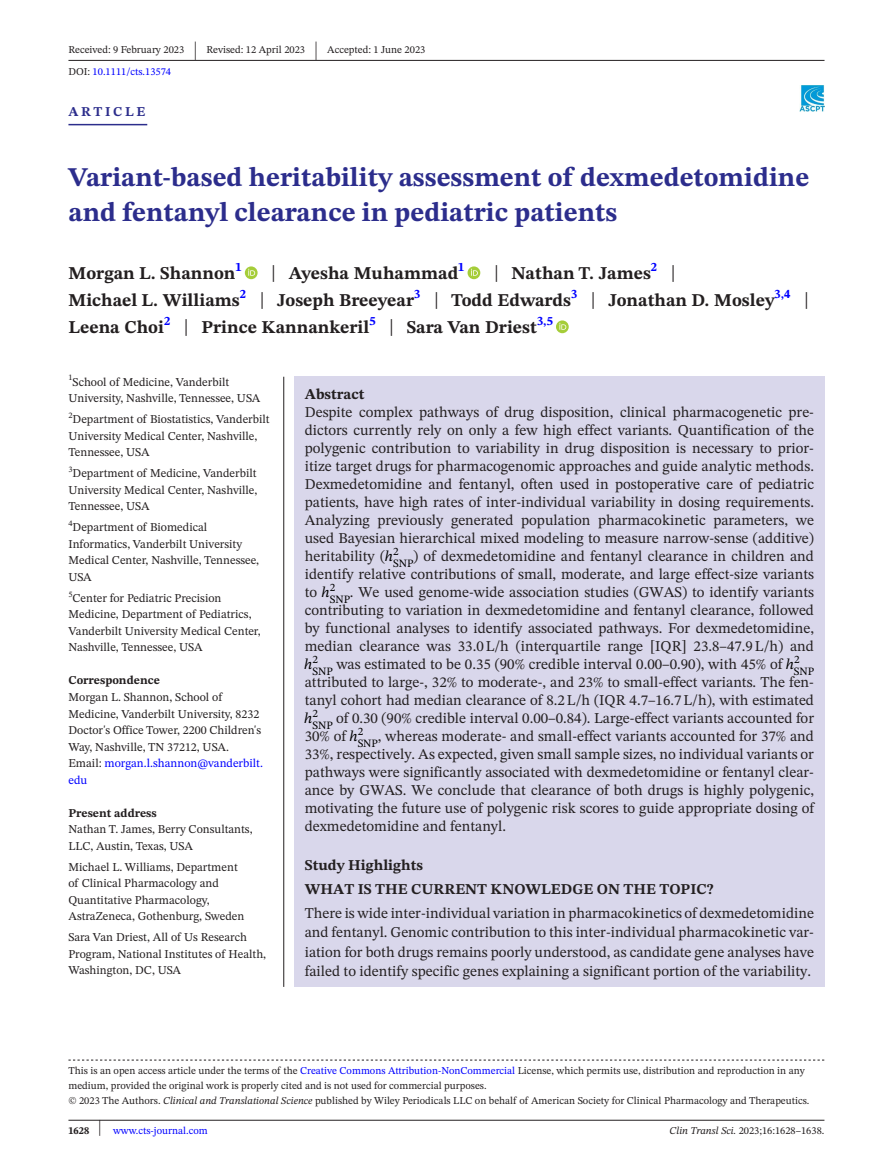
<style>
.page{position:relative;width:893px;height:1174px;background:#fff}
.page>*{position:absolute;margin:0;border:0;box-sizing:border-box;transform-origin:0 0}
.t1{font:700 27px/34.5px "STIX Two Text";color:#2c2d8c}
.t2{font:25.65px "STIX Two Text";color:#231f20;scale:.49 1}
.t3{font:700 18px/27px "STIX Two Text";color:#231f20}
.t4{font:15px/18px "STIX Two Text";color:#231f20;text-align:justify}
.t5{font:700 15px/24px "STIX Two Text";color:#231f20}
.t6{font:700 13.5px "STIX Two Text";letter-spacing:.2em;color:#2c2d8c}
.t7{font:12px/16.5px "STIX Two Text";color:#231f20}
.t8{font:700 12px "STIX Two Text";color:#231f20}
.t9{font:11.25px "STIX Two Text";color:#000}
.t10{font:10.5px/15px "STIX Two Text";color:#231f20}
.t11{font:10.5px "STIX Two Text";color:#00f}
.s1{color:#231f20}
.s2{font-weight:400;font-size:23.4px}
.s3{color:#00f}
.s4{font-style:italic;color:#000}
.s5{font-style:italic}
.s6{font-weight:700;color:#231f20}
.s7{font-size:22.2px;color:#231f20}
</style>
<div class="page">
<hr style="left:68px;top:1119px;width:756px;height:1px;background:#231f20">
<img style="left:799px;top:85px;width:25px;height:26px">
<hr style="left:68px;top:60px;width:756px;height:1px;background:#231f20">
<hr style="left:68px;top:124px;width:79px;height:1px;background:#2c2d8c">
<svg style="left:245px;top:266px;width:13px;height:13px"></svg>
<svg style="left:248px;top:269px;width:7px;height:7px"></svg>
<div style="left:468px;top:266px;width:12px;height:13px;background:#a5cd39;border-radius:50%"></div>
<svg style="left:471px;top:269px;width:7px;height:7px"></svg>
<svg style="left:556px;top:320px;width:13px;height:13px"></svg>
<svg style="left:559px;top:323px;width:7px;height:7px"></svg>
<svg style="left:68px;top:1059px;width:756px;height:1px"></svg>
<div style="left:294px;top:377px;width:530px;height:610px;background:#d9d7eb"></div>
<hr style="left:283px;top:377px;width:1px;height:610px;background:#231f20">
<p class="t10" style="left:68px;top:42px;width:117px">Received: 9 February 2023</p>
<h2 class="t2" style="left:194px;top:32px;width:8px">|</h2>
<p class="t10" style="left:206px;top:42px;width:100px">Revised: 12 April 2023</p>
<h2 class="t2" style="left:315px;top:32px;width:8px">|</h2>
<p class="t10" style="left:327px;top:42px;width:100px">Accepted: 1 June 2023</p>
<p class="t11" style="left:68px;top:64px;width:104px"><span class="s1">DOI:</span> 10.1111/cts.13574</p>
<p class="t6" style="left:68px;top:101px;width:79px">ARTICLE</p>
<h1 class="t1" style="left:68px;top:161px;width:742px">Variant-based heritability assessment of dexmedetomidine and fentanyl clearance in pediatric patients</h1>
<p class="t3" style="left:68px;top:260px;width:175px">Morgan L. Shannon<sup>1</sup></p>
<p class="t3" style="left:271px;top:260px;width:195px"><span class="s2">|</span> Ayesha Muhammad<sup>1</sup></p>
<p class="t3" style="left:68px;top:260px;width:742px;text-indent:425px"><span class="s2">|</span> Nathan T. James<sup>2</sup> <span class="s2">|<br></span>Michael L. Williams<sup>2</sup> <span class="s2">|</span> Joseph Breeyear<sup>3</sup> <span class="s2">|</span> Todd Edwards<sup>3</sup> <span class="s2">|</span> Jonathan D. Mosley<sup>3,4</sup> <span class="s2">|<br></span>Leena Choi<sup>2</sup> <span class="s2">|</span> Prince Kannankeril<sup>5</sup> <span class="s2">|</span> Sara Van Driest<sup>3,5</sup></p>
<p class="t7" style="left:68px;top:373px;width:193px"><sup>1</sup>School of Medicine, Vanderbilt<br>University, Nashville, Tennessee, USA</p>
<p class="t7" style="left:68px;top:411px;width:203px"><sup>2</sup>Department of Biostatistics, Vanderbilt<br>University Medical Center, Nashville,<br>Tennessee, USA</p>
<p class="t7" style="left:68px;top:465px;width:191px;text-align:justify"><sup>3</sup>Department of Medicine, Vanderbilt University Medical Center, Nashville, Tennessee, USA</p>
<p class="t7" style="left:68px;top:519px;width:192px"><sup>4</sup>Department of Biomedical<br>Informatics, Vanderbilt University<br>Medical Center, Nashville, Tennessee,<br>USA</p>
<p class="t7" style="left:68px;top:589px;width:194px"><sup>5</sup>Center for Pediatric Precision Medicine, Department of Pediatrics, Vanderbilt University Medical Center, Nashville, Tennessee, USA</p>
<p class="t8" style="left:68px;top:672px;width:93px">Correspondence</p>
<p class="t7" style="left:68px;top:688px;width:196px">Morgan L. Shannon, School of<br>Medicine, Vanderbilt University, 8232<br>Doctor's Office Tower, 2200 Children's<br>Way, Nashville, TN 37212, USA.<br>Email: <span class="s3">morgan.l.shannon@vanderbilt. edu</span></p>
<p class="t8" style="left:68px;top:804px;width:90px">Present address</p>
<p class="t7" style="left:68px;top:820px;width:186px">Nathan T. James, Berry Consultants,<br>LLC, Austin, Texas, USA</p>
<p class="t7" style="left:68px;top:858px;width:177px">Michael L. Williams, Department of Clinical Pharmacology and<br>Quantitative Pharmacology,<br>AstraZeneca, Gothenburg, Sweden</p>
<p class="t7" style="left:68px;top:928px;width:199px">Sara Van Driest, All of Us Research<br>Program, National Institutes of Health,<br>Washington, DC, USA</p>
<p class="t5" style="left:305px;top:382px;width:61px">Abstract</p>
<p class="t4" style="left:305px;top:402px;width:511px">Despite complex pathways of drug disposition, clinical pharmacogenetic pre&shy;dictors currently rely on only a few high effect variants. Quantification of the polygenic contribution to variability in drug disposition is necessary to prior&shy;itize target drugs for pharmacogenomic approaches and guide analytic methods.<br>Dexmedetomidine and fentanyl, often used in postoperative care of pediatric patients, have high rates of inter-individual variability in dosing requirements.<br>Analyzing previously generated population pharmacokinetic parameters, we used Bayesian hierarchical mixed modeling to measure narrow-sense (additive) heritability (<span class="s4">h</span><sup>2</sup></p>
<p class="t4" style="left:305px;top:546px;width:511px;text-indent:88px"><sub>SNP</sub>) of dexmedetomidine and fentanyl clearance in children and identify relative contributions of small, moderate, and large effect-size variants to <span class="s4">h</span><sup>2</sup></p>
<p class="t4" style="left:304px;top:582px;width:511px;text-indent:26px"><sub>SNP</sub>. We used genome-wide association studies (GWAS) to identify variants contributing to variation in dexmedetomidine and fentanyl clearance, followed by functional analyses to identify associated pathways. For dexmedetomidine, median clearance was 33.0L/h (interquartile range [IQR] 23.8–47.9L/h) and <span class="s4">h</span><sup>2</sup></p>
<p class="t4" style="left:312px;top:654px;width:489px"><sub>SNP</sub> was estimated to be 0.35 (90% credible interval 0.00–0.90), with 45% of <span class="s4">h</span><sup>2</sup></p>
<p class="t9" style="left:794px;top:666px;width:22px">SNP</p>
<p class="t4" style="left:304px;top:672px;width:511px">attributed to large-, 32% to moderate-, and 23% to small-effect variants. The fen&shy;tanyl cohort had median clearance of 8.2L/h (IQR 4.7–16.7L/h), with estimated <span class="s4">h</span><sup>2</sup></p>
<p class="t4" style="left:305px;top:708px;width:511px;text-indent:8px"><sub>SNP</sub> of 0.30 (90% credible interval 0.00–0.84). Large-effect variants accounted for<br>30% of <span class="s4">h</span><sup>2</sup></p>
<p class="t4" style="left:305px;top:726px;width:511px;text-indent:53px"><sub>SNP</sub>, whereas moderate- and small-effect variants accounted for 37% and 33%, respectively. As expected, given small sample sizes, no individual variants or pathways were significantly associated with dexmedetomidine or fentanyl clear&shy;ance by GWAS. We conclude that clearance of both drugs is highly polygenic, motivating the future use of polygenic risk scores to guide appropriate dosing of dexmedetomidine and fentanyl.</p>
<p class="t5" style="left:305px;top:853px;width:410px">Study Highlights<br>WHAT IS THE CURRENT KNOWLEDGE ON THE TOPIC?</p>
<p class="t4" style="left:305px;top:903px;width:511px;line-height:19.5px">There is wide inter-individual variation in pharmacokinetics of dexmedetomidine and fentanyl. Genomic contribution to this inter-individual pharmacokinetic var&shy;iation for both drugs remains poorly understood, as candidate gene analyses have failed to identify specific genes explaining a significant portion of the variability.</p>
<p class="t10" style="left:68px;top:1063px;width:743px">This is an open access article under the terms of the <span class="s3">Creative Commons Attribution-NonCommercial</span> License, which permits use, distribution and reproduction in any medium, provided the original work is properly cited and is not used for commercial purposes.<br>© 2023 The Authors. <span class="s5">Clinical and Translational Science</span> published by Wiley Periodicals LLC on behalf of American Society for Clinical Pharmacology and Therapeutics.</p>
<p class="t11" style="left:68px;top:1123px;width:141px"><span class="s6">1628</span> <span class="s7">|</span> www.cts-journal.com</p>
<p class="t10" style="left:670px;top:1123px;width:156px"><span class="s5">Clin Transl Sci.</span> 2023;16:1628–1638.</p>
</div>
